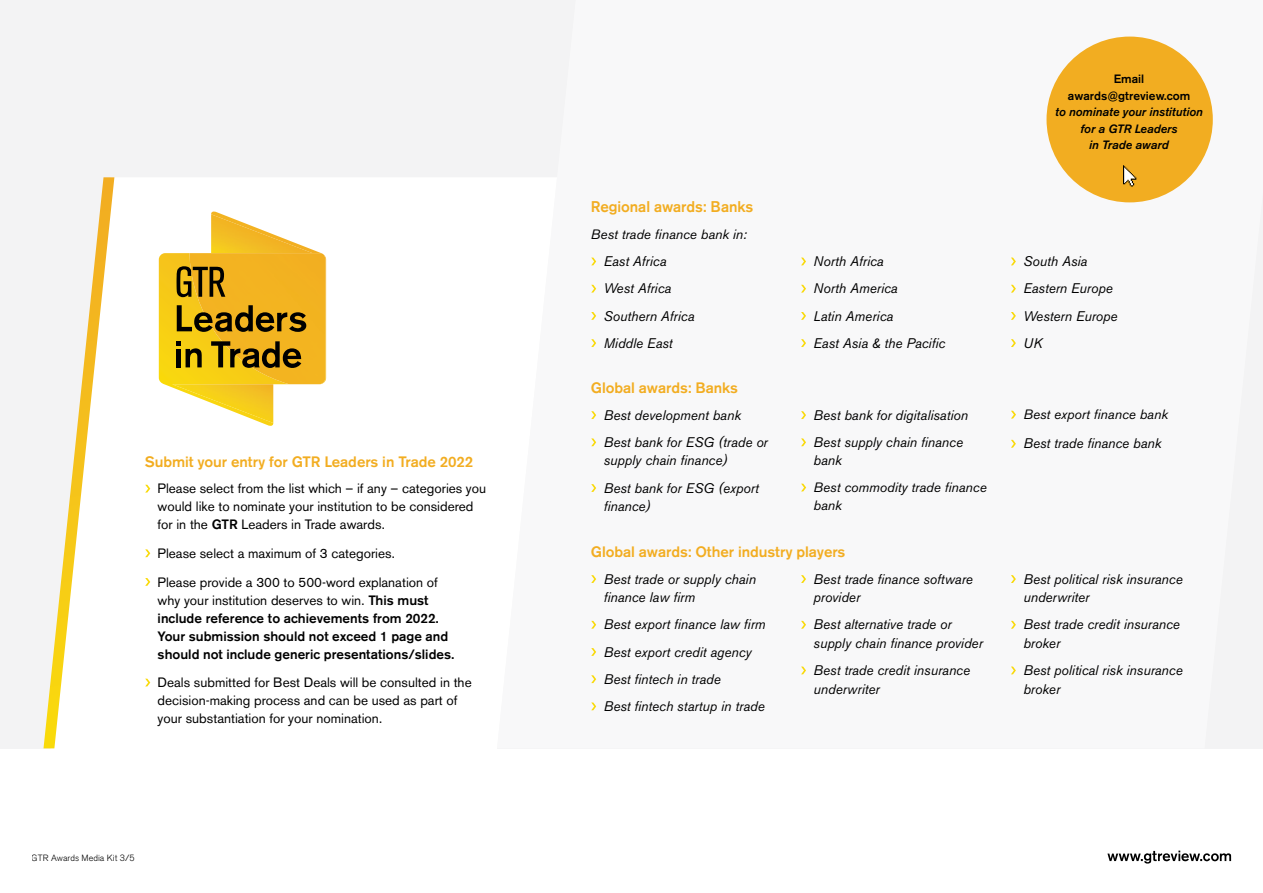
<style>
.page{position:relative;width:1263px;height:893px;background:#fff}
.page>*{position:absolute;margin:0;border:0;box-sizing:border-box;transform-origin:0 0}
.t1{font:500 15.45px "Akzidenz Grotesk BQ";letter-spacing:-.005em;color:#f2ad21}
.t2{font:500 15px "Akzidenz Grotesk BQ";letter-spacing:-.005em;color:#f2ad21}
.t3{font:italic 13.8px/27.2px "Akzidenz Grotesk BQ";color:#000}
.t4{font:13.5px/18px "Akzidenz Grotesk BQ";color:#000}
.t5{font:500 13.5px/18px "Akzidenz Grotesk BQ";color:#000}
.t6{font:italic 13.5px/18px "Akzidenz Grotesk BQ";color:#000}
.t7{font:italic 500 12px/16.5px "Akzidenz Grotesk BQ";color:#000;text-align:center}
.t8{font:500 12px/16.5px "Akzidenz Grotesk BQ";color:#000;text-align:center}
.t9{font:300 9px "Akzidenz Grotesk BQ";color:#000}
.s1{font-weight:500}
.s2{font-weight:400}
</style>
<div class="page">
<div style="left:0;top:0;width:1263px;height:748px;background:#f3f3f4"></div>
<div style="left:50px;top:177px;width:507px;height:572px;background:#fff"></div>
<svg style="left:43px;top:177px;width:71px;height:571px"></svg>
<svg style="left:159px;top:212px;width:167px;height:214px"></svg>
<div style="left:1046px;top:37px;width:167px;height:165px;background:#f2ad21;border-radius:50%"></div>
<svg style="left:1123px;top:165px;width:13px;height:21px"></svg>
<svg style="left:1107px;top:851px;width:124px;height:12px"></svg>
<svg style="left:145px;top:485px;width:5px;height:8px"></svg>
<svg style="left:145px;top:549px;width:5px;height:8px"></svg>
<svg style="left:145px;top:578px;width:5px;height:8px"></svg>
<svg style="left:145px;top:678px;width:5px;height:8px"></svg>
<p class="t2" style="left:145px;top:452px;width:330px">Submit your entry for GTR Leaders in Trade 2022</p>
<p class="t4" style="left:158px;top:480px;width:330px">Please select from the list which – if any – categories you would like to nominate your institution to be considered for in the <span class="s1">GTR</span> Leaders in Trade awards.</p>
<p class="t4" style="left:158px;top:539px;width:282px;line-height:28.7px">Please select a maximum of 3 categories.<br>Please provide a 300 to 500-word explanation of</p>
<p class="t5" style="left:158px;top:591px;width:298px"><span class="s2">why your institution deserves to win.</span> This must include reference to achievements from 2022.<br>Your submission should not exceed 1 page and should not include generic presentations/slides.</p>
<p class="t4" style="left:158px;top:674px;width:316px">Deals submitted for Best Deals will be consulted in the decision-making process and can be used as part of your substantiation for your nomination.</p>
<p class="t9" style="left:32px;top:853px;width:104px">GTR Awards Media Kit 3/5</p>
<p class="t8" style="left:1068px;top:71px;width:124px">Email awards@gtreview.com</p>
<p class="t7" style="left:1055px;top:104px;width:149px">to nominate your institution for a GTR Leaders<br>in Trade award</p>
<p class="t1" style="left:591px;top:198px;width:164px">Regional awards: Banks</p>
<p class="t6" style="left:591px;top:225px;width:157px">Best trade finance bank in:</p>
<p class="t3" style="left:604px;top:248px;width:92px">East Africa<br>West Africa<br>Southern Africa<br>Middle East</p>
<p class="t3" style="left:813px;top:248px;width:133px">North Africa<br>North America<br>Latin America<br>East Asia &amp; the Pacific</p>
<p class="t3" style="left:1023px;top:248px;width:96px">South Asia<br>Eastern Europe<br>Western Europe<br>UK</p>
<p class="t2" style="left:591px;top:378px;width:149px">Global awards: Banks</p>
<p class="t3" style="left:604px;top:401px;width:166px">Best development bank<br>Best bank for ESG (trade or</p>
<p class="t3" style="left:604px;top:447px;width:157px">supply chain finance)<br>Best bank for ESG (export</p>
<p class="t3" style="left:604px;top:493px;width:48px">finance)</p>
<p class="t6" style="left:1023px;top:406px;width:146px">Best export finance bank</p>
<p class="t3" style="left:1023px;top:430px;width:139px">Best trade finance bank</p>
<p class="t3" style="left:813px;top:401px;width:156px">Best bank for digitalisation<br>Best supply chain finance</p>
<p class="t3" style="left:813px;top:447px;width:30px">bank</p>
<p class="t6" style="left:813px;top:479px;width:175px">Best commodity trade finance bank</p>
<p class="t2" style="left:591px;top:542px;width:256px">Global awards: Other industry players</p>
<p class="t3" style="left:604px;top:570px;width:154px;line-height:18.5px">Best trade or supply chain finance law firm</p>
<p class="t3" style="left:604px;top:611px;width:163px">Best export finance law firm<br>Best export credit agency<br>Best fintech in trade<br>Best fintech startup in trade</p>
<p class="t3" style="left:813px;top:570px;width:161px;line-height:18.5px">Best trade finance software provider</p>
<p class="t3" style="left:813px;top:615px;width:171px;line-height:18.5px">Best alternative trade or supply chain finance provider</p>
<p class="t3" style="left:813px;top:661px;width:158px;line-height:18.5px">Best trade credit insurance underwriter</p>
<p class="t3" style="left:1023px;top:570px;width:161px;line-height:18.5px">Best political risk insurance underwriter</p>
<p class="t3" style="left:1023px;top:615px;width:158px;line-height:18.5px">Best trade credit insurance broker</p>
<p class="t3" style="left:1023px;top:661px;width:161px;line-height:18.5px">Best political risk insurance broker</p>
</div>
